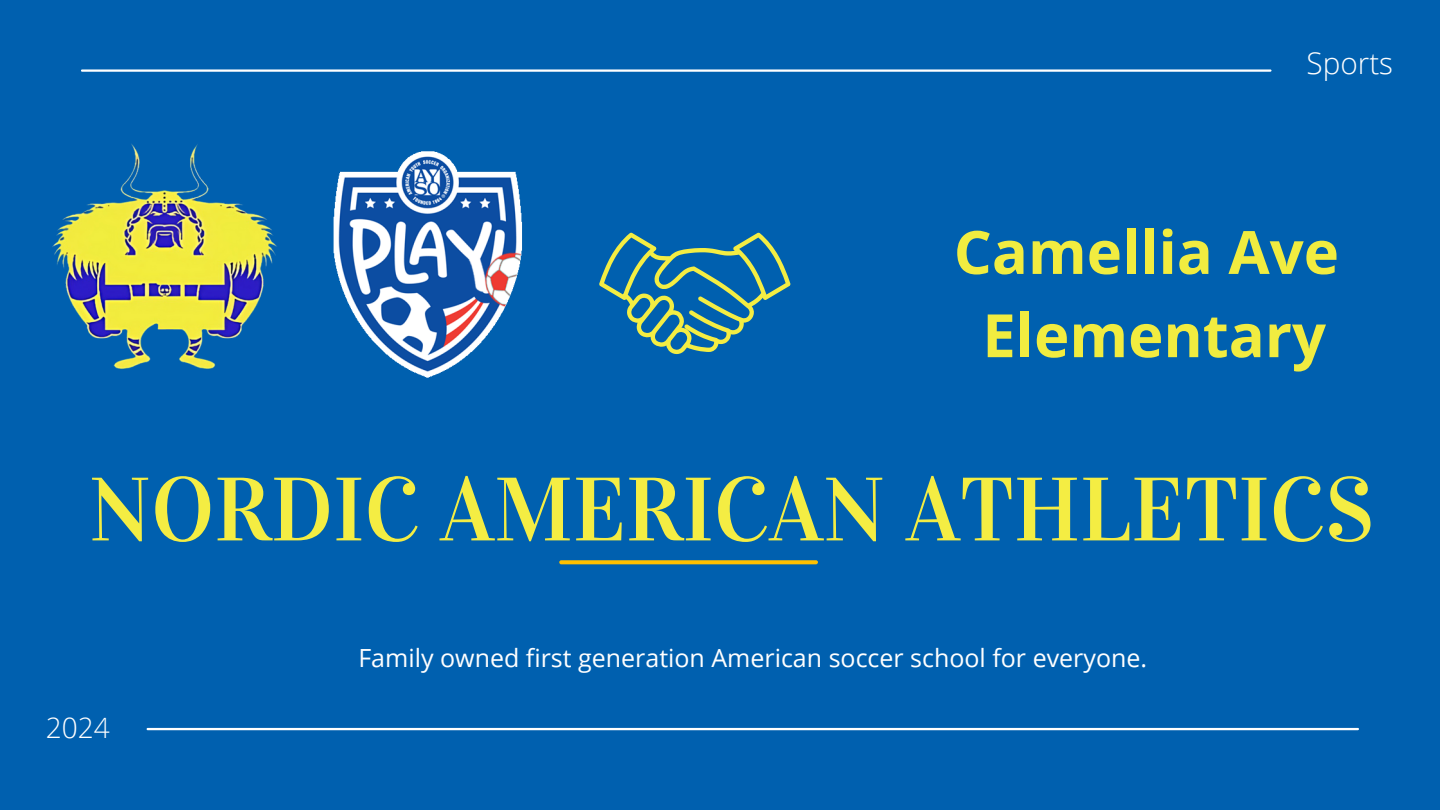
<style>
.page{position:relative;width:1440px;height:810px;background:#0060af}
.page>*{position:absolute;margin:0;border:0;box-sizing:border-box;transform-origin:0 0}
.t1{font:90px "Vidaloka";color:#f4ed43}
.t2{font:700 59.8px/83.2px "Open Sans";color:#f1ec40;text-align:center}
.t3{font:300 29.7px "Open Sans";color:#fff}
.t4{font:300 28px "Open Sans";color:#fff}
.t5{font:25px "Open Sans";color:#fff}
</style>
<div class="page">
<svg style="left:559px;top:560px;width:259px;height:4px"></svg>
<hr style="left:81px;top:69px;width:1190px;height:3px;background:#fff">
<hr style="left:147px;top:728px;width:1212px;height:2px;background:#fff">
<img style="left:52px;top:144px;width:225px;height:225px">
<svg style="left:599px;top:233px;width:192px;height:121px"></svg>
<img style="left:333px;top:151px;width:190px;height:227px">
<p class="t3" style="left:1306px;top:42px;width:88px">Sports</p>
<h1 class="t2" style="left:954px;top:209px;width:387px">Camellia Ave<br>Elementary</h1>
<h2 class="t1" style="left:89px;top:456px;width:1286px">NORDIC AMERICAN ATHLETICS</h2>
<h3 class="t4" style="left:46px;top:708px;width:65px">2024</h3>
<p class="t5" style="left:358px;top:640px;width:790px">Family owned first generation American soccer school for everyone.</p>
</div>
